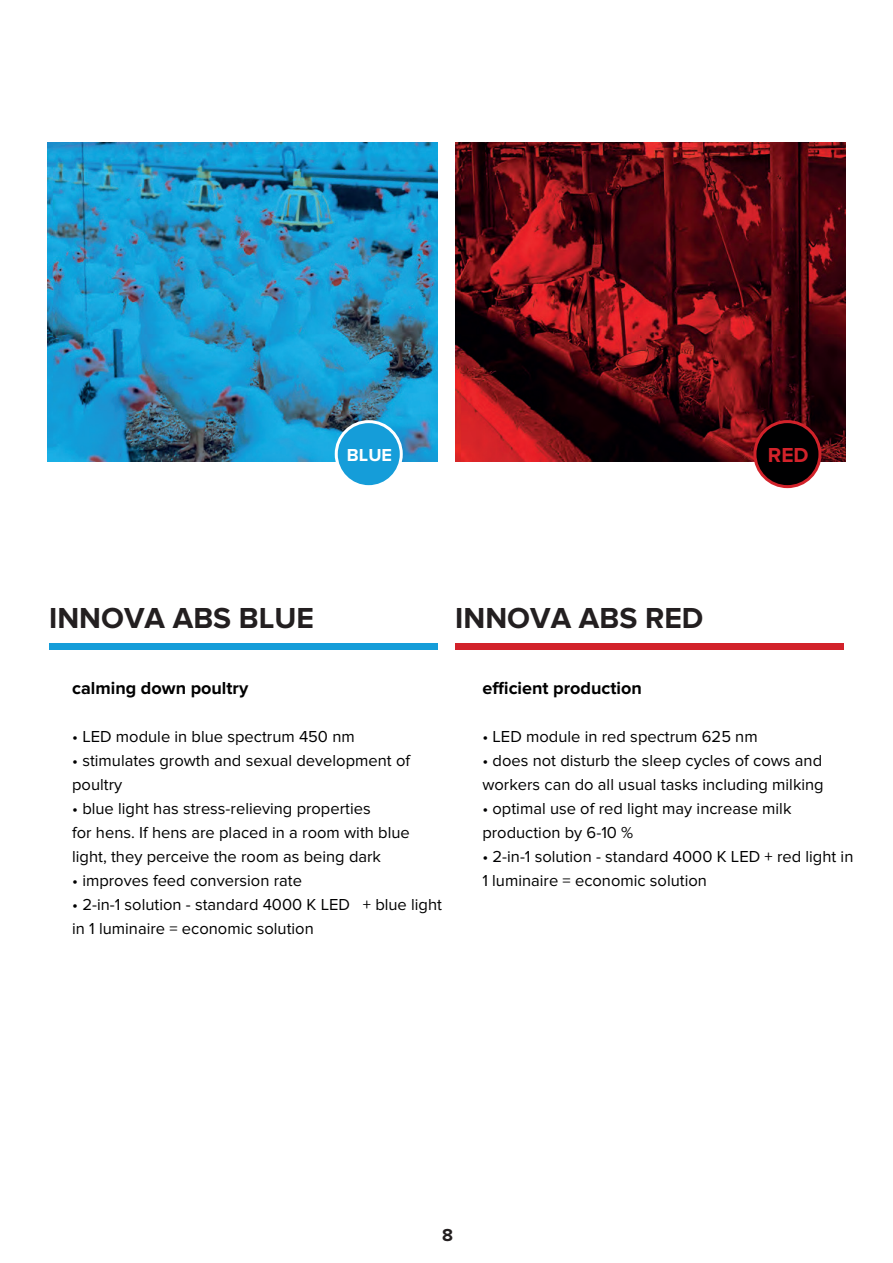
<style>
.page{position:relative;width:893px;height:1263px;background:#fff}
.page>*{position:absolute;margin:0;border:0;box-sizing:border-box;transform-origin:0 0}
.t1{font:700 30px "Proxima Nova";color:#231f20}
.t2{font:700 21px "Proxima Nova";color:#d2222a}
.t3{font:700 18px "Proxima Nova";color:#000001}
.t4{font:700 18px "Proxima Nova";color:#fff}
.t5{font:700 18px "Proxima Nova";color:#231f20}
.t6{font:16.5px/24px "Proxima Nova";color:#000001}
</style>
<div class="page">
<div style="left:49px;top:643px;width:389px;height:7px;background:#159dd9"></div>
<div style="left:455px;top:643px;width:389px;height:7px;background:#d2222a"></div>
<img style="left:48px;top:142px;width:390px;height:319px">
<div style="left:336px;top:422px;width:65px;height:65px;background:#159dd9;border-radius:50%"></div>
<div style="left:335px;top:420px;width:68px;height:68px;border:3px solid #fff;border-radius:50%"></div>
<img style="left:455px;top:142px;width:390px;height:320px">
<div style="left:755px;top:422px;width:65px;height:65px;background:#000001;border-radius:50%"></div>
<div style="left:753px;top:420px;width:68px;height:68px;border:3px solid #d2222a;border-radius:50%"></div>
<p class="t4" style="left:347px;top:444px;width:47px">BLUE</p>
<p class="t2" style="left:768px;top:443px;width:42px">RED</p>
<h1 class="t1" style="left:49px;top:601px;width:266px">INNOVA ABS BLUE</h1>
<h1 class="t1" style="left:455px;top:601px;width:250px">INNOVA ABS RED</h1>
<p class="t3" style="left:72px;top:678px;width:178px">calming down poultry</p>
<p class="t6" style="left:72px;top:725px;width:284px">• LED module in blue spectrum 450 nm</p>
<p class="t6" style="left:72px;top:749px;width:339px">• stimulates growth and sexual development of poultry</p>
<p class="t6" style="left:72px;top:797px;width:339px">• blue light has stress-relieving properties<br>for hens. If hens are placed in a room with blue light, they perceive the room as being dark</p>
<p class="t6" style="left:72px;top:869px;width:231px">• improves feed conversion rate</p>
<p class="t6" style="left:72px;top:893px;width:371px">• 2-in-1 solution - standard 4000 K LED + blue light in 1 luminaire = economic solution</p>
<p class="t3" style="left:482px;top:678px;width:161px">efficient production</p>
<p class="t6" style="left:482px;top:725px;width:277px">• LED module in red spectrum 625 nm</p>
<p class="t6" style="left:482px;top:749px;width:343px">• does not disturb the sleep cycles of cows and workers can do all usual tasks including milking</p>
<p class="t6" style="left:482px;top:797px;width:311px">• optimal use of red light may increase milk production by 6-10 %</p>
<p class="t6" style="left:482px;top:845px;width:373px">• 2-in-1 solution - standard 4000 K LED + red light in<br>1 luminaire = economic solution</p>
<p class="t5" style="left:442px;top:1224px;width:12px">8</p>
</div>
